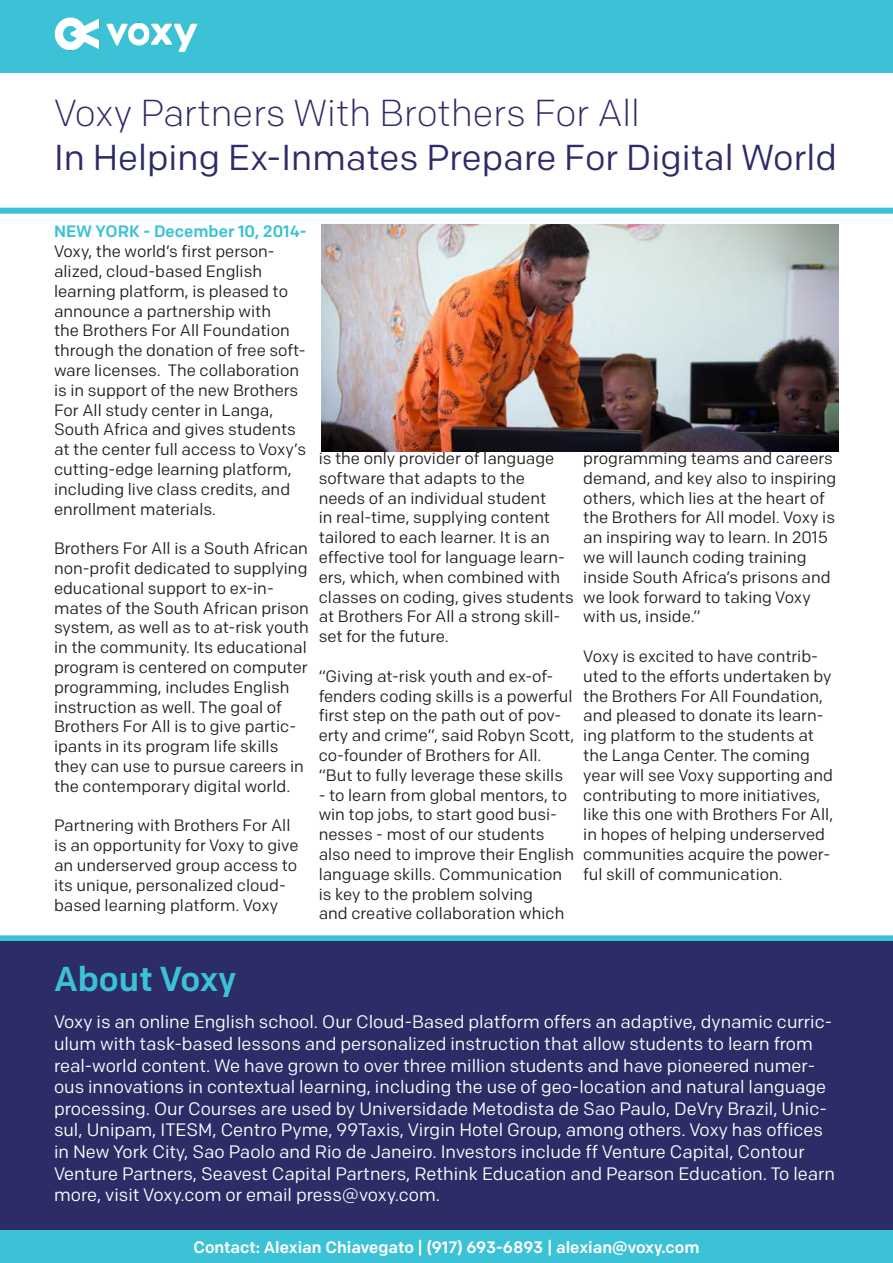
<style>
.page{position:relative;width:893px;height:1263px;background:#fff}
.page>*{position:absolute;margin:0;border:0;box-sizing:border-box;transform-origin:0 0}
.t1{font:300 37.5px "Colfax";color:#2c2c67}
.t2{font:36px "Colfax";color:#2c2c67}
.t3{font:500 34.5px "Colfax";color:#3bc2d6}
.t4{font:18px/21.6px "Colfax";color:#fff}
.t5{font:16.5px/19.8px "Colfax";color:#231f20}
.t6{font:500 16.5px "Colfax";color:#fff}
.t7{font:500 16.5px "Colfax";color:#3bc2d6}
</style>
<div class="page">
<div style="left:0;top:0;width:893px;height:72px;background:#3bc2d6"></div>
<div style="left:0;top:208px;width:893px;height:6px;background:#3bc2d6"></div>
<div style="left:0;top:935px;width:893px;height:6px;background:#3bc2d6"></div>
<div style="left:0;top:941px;width:893px;height:291px;background:#2c2c67"></div>
<div style="left:0;top:1230px;width:893px;height:33px;background:#3bc2d6"></div>
<img style="left:322px;top:224px;width:517px;height:227px">
<img style="left:54px;top:17px;width:144px;height:35px">
<p class="t1" style="left:54px;top:90px;width:587px">Voxy Partners With Brothers For All</p>
<p class="t2" style="left:54px;top:135px;width:784px">In Helping Ex-Inmates Prepare For Digital World</p>
<p class="t7" style="left:54px;top:221px;width:254px">NEW YORK - December 10, 2014-</p>
<p class="t5" style="left:54px;top:241px;width:253px">Voxy, the world’s first person&shy;alized, cloud-based English learning platform, is pleased to announce a partnership with<br>the Brothers For All Foundation through the donation of free soft&shy;ware licenses. The collaboration is in support of the new Brothers<br>For All study center in Langa,<br>South Africa and gives students at the center full access to Voxy’s cutting-edge learning platform, including live class credits, and enrollment materials.</p>
<p class="t5" style="left:54px;top:538px;width:256px">Brothers For All is a South African non-profit dedicated to supplying educational support to ex-in&shy;mates of the South African prison system, as well as to at-risk youth in the community. Its educational program is centered on computer programming, includes English instruction as well. The goal of Brothers For All is to give partic&shy;ipants in its program life skills they can use to pursue careers in the contemporary digital world.</p>
<p class="t5" style="left:54px;top:816px;width:246px">Partnering with Brothers For All is an opportunity for Voxy to give an underserved group access to its unique, personalized cloud&shy;based learning platform. Voxy</p>
<p class="t5" style="left:319px;top:448px;width:257px">is the only provider of language software that adapts to the needs of an individual student<br>in real-time, supplying content tailored to each learner. It is an effective tool for language learn&shy;ers, which, when combined with classes on coding, gives students at Brothers For All a strong skill&shy;set for the future.</p>
<p class="t5" style="left:319px;top:666px;width:257px">“Giving at-risk youth and ex-of&shy;fenders coding skills is a powerful first step on the path out of pov&shy;erty and crime”, said Robyn Scott, co-founder of Brothers for All. “But to fully leverage these skills</p>
<p class="t5" style="left:319px;top:785px;width:257px">- to learn from global mentors, to win top jobs, to start good busi&shy;nesses - most of our students also need to improve their English language skills. Communication is key to the problem solving<br>and creative collaboration which</p>
<p class="t5" style="left:583px;top:448px;width:254px">programming teams and careers demand, and key also to inspiring others, which lies at the heart of the Brothers for All model. Voxy is an inspiring way to learn. In 2015 we will launch coding training inside South Africa’s prisons and we look forward to taking Voxy with us, inside.”</p>
<p class="t5" style="left:583px;top:646px;width:251px">Voxy is excited to have contrib&shy;uted to the efforts undertaken by the Brothers For All Foundation, and pleased to donate its learn&shy;ing platform to the students at the Langa Center. The coming year will see Voxy supporting and contributing to more initiatives, like this one with Brothers For All, in hopes of helping underserved communities acquire the power&shy;ful skill of communication.</p>
<p class="t3" style="left:54px;top:958px;width:184px">About Voxy</p>
<p class="t4" style="left:54px;top:1011px;width:783px">Voxy is an online English school. Our Cloud-Based platform offers an adaptive, dynamic curric&shy;ulum with task-based lessons and personalized instruction that allow students to learn from real-world content. We have grown to over three million students and have pioneered numer&shy;ous innovations in contextual learning, including the use of geo-location and natural language processing. Our Courses are used by Universidade Metodista de Sao Paulo, DeVry Brazil, Unic&shy;sul, Unipam, ITESM, Centro Pyme, 99Taxis, Virgin Hotel Group, among others. Voxy has offices in New York City, Sao Paolo and Rio de Janeiro. Investors include ff Venture Capital, Contour Venture Partners, Seavest Capital Partners, Rethink Education and Pearson Education. To learn more, visit Voxy.com or email press@voxy.com.</p>
<p class="t6" style="left:193px;top:1237px;width:508px">Contact: Alexian Chiavegato | (917) 693-6893 | alexian@voxy.com</p>
</div>
